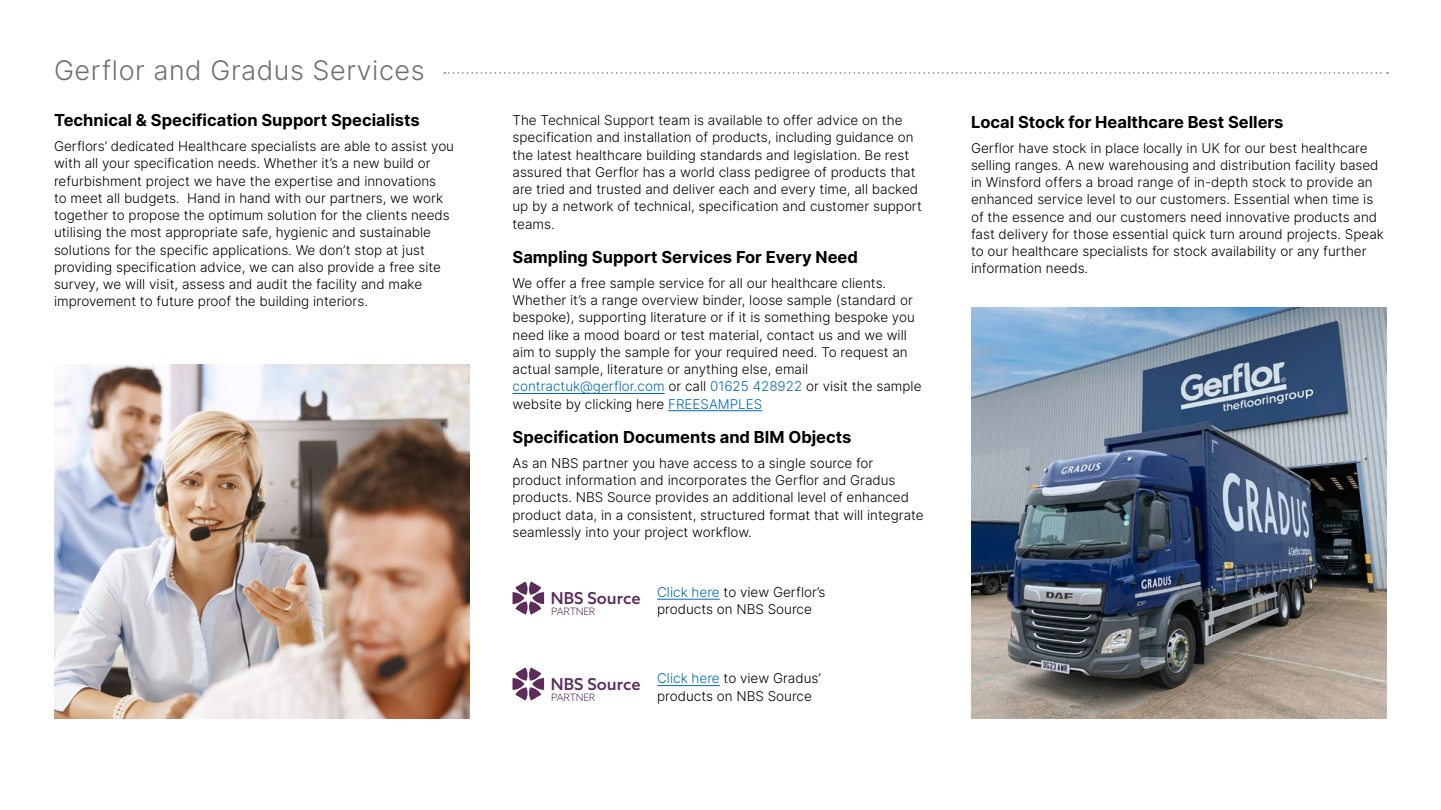
<style>
.page{position:relative;width:1441px;height:810px;background:#fff}
.page>*{position:absolute;margin:0;border:0;box-sizing:border-box;transform-origin:0 0}
.t1{font:27px "Inter";letter-spacing:.02em;color:#706f6f}
.t2{font:16.5px "Inter";color:#000}
.t3{font:500 16.5px "Azo Sans";color:#5c2c5a}
.t4{font:13.5px/17.2px "Inter";color:#000}
.t5{font:300 10.2px "Azo Sans";letter-spacing:-.025em;color:#582b5b}
.s1{color:#006ab4}
</style>
<div class="page">
<hr style="left:512px;top:393px;width:152px;height:1px;background:#006ab4">
<hr style="left:668px;top:410px;width:94px;height:1px;background:#006ab4">
<img style="left:54px;top:365px;width:416px;height:354px">
<svg style="left:444px;top:72px;width:943px;height:2px"></svg>
<hr style="left:657px;top:599px;width:62px;height:1px;background:#006ab4">
<hr style="left:657px;top:685px;width:62px;height:1px;background:#006ab4">
<svg style="left:512px;top:667px;width:32px;height:34px"></svg>
<svg style="left:512px;top:581px;width:32px;height:34px"></svg>
<img style="left:971px;top:307px;width:415px;height:412px">
<h1 class="t1" style="left:54px;top:51px;width:372px">Gerflor and Gradus Services</h1>
<p class="t2" style="left:54px;top:108px;width:367px">Technical &amp; Specification Support Specialists</p>
<p class="t4" style="left:54px;top:137px;width:401px">Gerflors’ dedicated Healthcare specialists are able to assist you with all your specification needs. Whether it’s a new build or refurbishment project we have the expertise and innovations<br>to meet all budgets. Hand in hand with our partners, we work together to propose the optimum solution for the clients needs utilising the most appropriate safe, hygienic and sustainable solutions for the specific applications. We don’t stop at just providing specification advice, we can also provide a free site survey, we will visit, assess and audit the facility and make improvement to future proof the building interiors.</p>
<p class="t4" style="left:512px;top:111px;width:411px">The Technical Support team is available to offer advice on the specification and installation of products, including guidance on the latest healthcare building standards and legislation. Be rest assured that Gerflor has a world class pedigree of products that are tried and trusted and deliver each and every time, all backed up by a network of technical, specification and customer support teams.</p>
<p class="t2" style="left:512px;top:245px;width:347px">Sampling Support Services For Every Need</p>
<p class="t4" style="left:512px;top:274px;width:410px">We offer a free sample service for all our healthcare clients.<br>Whether it’s a range overview binder, loose sample (standard or bespoke), supporting literature or if it is something bespoke you need like a mood board or test material, contact us and we will aim to supply the sample for your required need. To request an actual sample, literature or anything else, email <span class="s1">contractuk@gerflor.com</span> or call <span class="s1">01625 428922</span> or visit the sample website by clicking here <span class="s1">FREESAMPLES</span></p>
<p class="t2" style="left:512px;top:425px;width:340px">Specification Documents and BIM Objects</p>
<p class="t4" style="left:512px;top:454px;width:413px">As an NBS partner you have access to a single source for product information and incorporates the Gerflor and Gradus products. NBS Source provides an additional level of enhanced product data, in a consistent, structured format that will integrate seamlessly into your project workflow.</p>
<p class="t3" style="left:551px;top:587px;width:91px">NBS Source</p>
<p class="t5" style="left:551px;top:604px;width:46px">PARTNER</p>
<p class="t4" style="left:657px;top:583px;width:170px"><span class="s1">Click here</span> to view Gerflor’s products on NBS Source</p>
<p class="t4" style="left:657px;top:670px;width:165px"><span class="s1">Click here</span> to view Gradus’</p>
<p class="t3" style="left:551px;top:673px;width:91px">NBS Source</p>
<p class="t5" style="left:551px;top:690px;width:46px">PARTNER</p>
<p class="t4" style="left:657px;top:687px;width:156px">products on NBS Source</p>
<p class="t2" style="left:970px;top:110px;width:314px">Local Stock for Healthcare Best Sellers</p>
<p class="t4" style="left:970px;top:139px;width:414px">Gerflor have stock in place locally in UK for our best healthcare selling ranges. A new warehousing and distribution facility based in Winsford offers a broad range of in-depth stock to provide an enhanced service level to our customers. Essential when time is of the essence and our customers need innovative products and fast delivery for those essential quick turn around projects. Speak to our healthcare specialists for stock availability or any further information needs.</p>
</div>
